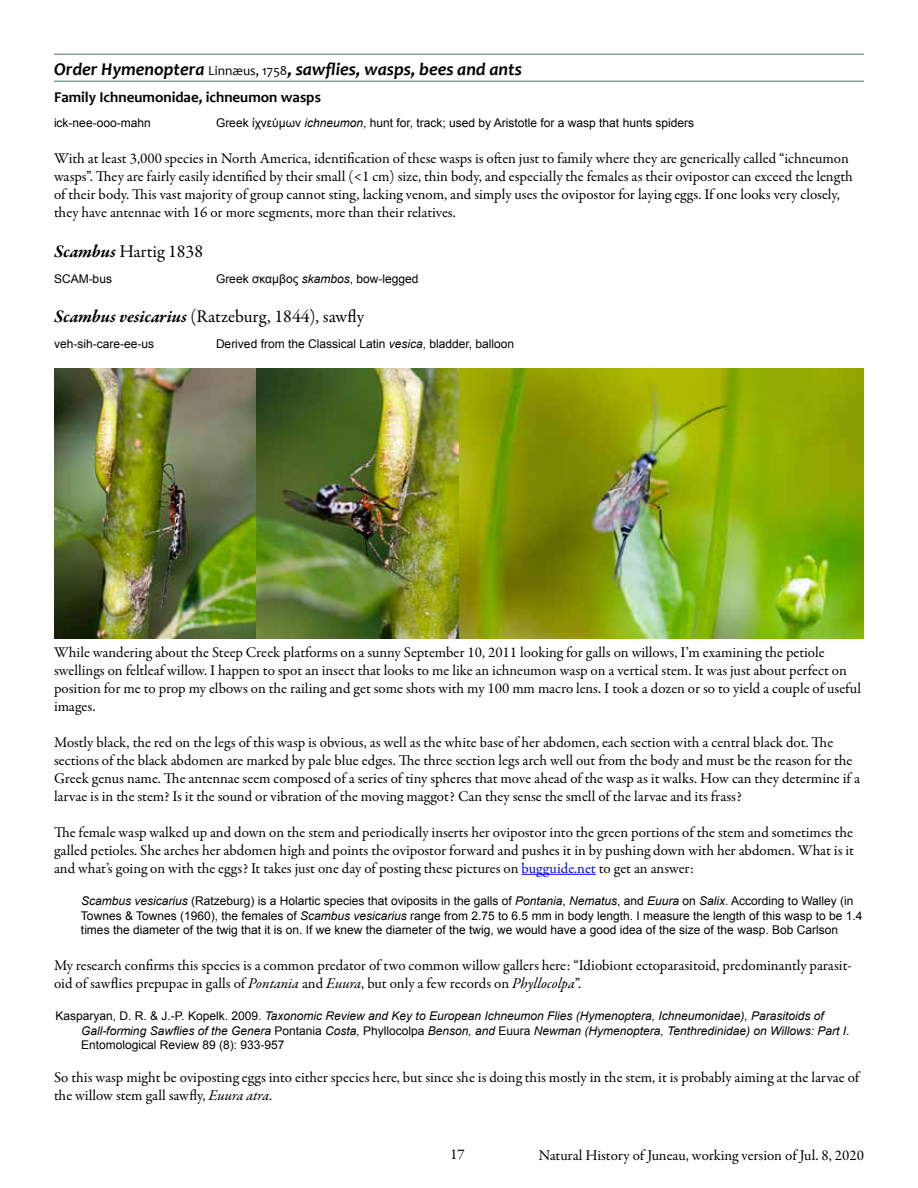
<style>
.page{position:relative;width:918px;height:1188px;background:#fff}
.page>*{position:absolute;margin:0;border:0;box-sizing:border-box;transform-origin:0 0}
.t1{font:18px "Garamond Premr Pro";color:#000}
.t2{font:italic 700 18px "Candara";color:#000}
.t3{font:15px/18px "Garamond Premr Pro";color:#000}
.t4{font:700 15px "Candara";color:#000}
.t5{font:12px/14.4px "Arial";color:#000}
.t6{font:italic 12px/14.4px "Arial";color:#000}
.s1{font-weight:400;font-style:normal;font-size:13.5px}
.s2{font-style:italic}
.s3{font-weight:700;font-style:italic}
.s4{color:#00f}
.s5{font-style:normal}
</style>
<div class="page">
<div style="left:0;top:974px;width:23px;height:79px;background:#fbfbfb"></div>
<hr style="left:54px;top:54px;width:810px;height:1px;background:#3e7464">
<hr style="left:54px;top:81px;width:810px;height:1px;background:#3e7464">
<hr style="left:522px;top:874px;width:74px;height:1px;background:#00f">
<img style="left:54px;top:369px;width:810px;height:270px">
<p class="t2" style="left:54px;top:58px;width:469px">Order Hymenoptera <span class="s1">Linnæus, 1758</span>, sawflies, wasps, bees and ants</p>
<p class="t4" style="left:54px;top:88px;width:268px">Family Ichneumonidae, ichneumon wasps</p>
<p class="t5" style="left:54px;top:116px;width:98px">ick-nee-ooo-mahn</p>
<p class="t5" style="left:216px;top:116px;width:480px">Greek ἰχνεύμων <span class="s2">ichneumon</span>, hunt for, track; used by Aristotle for a wasp that hunts spiders</p>
<p class="t3" style="left:54px;top:150px;width:800px">With at least 3,000 species in North America, identification of these wasps is often just to family where they are generically called “ichneumon wasps”. They are fairly easily identified by their small (&lt;1 cm) size, thin body, and especially the females as their ovipostor can exceed the length of their body. This vast majority of group cannot sting, lacking venom, and simply uses the ovipostor for laying eggs. If one looks very closely, they have antennae with 16 or more segments, more than their relatives.</p>
<p class="t1" style="left:54px;top:240px;width:151px"><span class="s3">Scambus</span> Hartig 1838</p>
<p class="t5" style="left:54px;top:271px;width:60px">SCAM-bus</p>
<p class="t5" style="left:216px;top:271px;width:204px">Greek σκαμβος <span class="s2">skambos</span>, bow-legged</p>
<p class="t1" style="left:54px;top:306px;width:312px"><span class="s3">Scambus vesicarius</span> (Ratzeburg, 1844), sawfly</p>
<p class="t5" style="left:54px;top:337px;width:102px">veh-sih-care-ee-us</p>
<p class="t5" style="left:216px;top:337px;width:300px">Derived from the Classical Latin <span class="s2">vesica</span>, bladder, balloon</p>
<p class="t3" style="left:54px;top:643px;width:809px">While wandering about the Steep Creek platforms on a sunny September 10, 2011 looking for galls on willows, I’m examining the petiole swellings on feltleaf willow. I happen to spot an insect that looks to me like an ichneumon wasp on a vertical stem. It was just about perfect on position for me to prop my elbows on the railing and get some shots with my 100 mm macro lens. I took a dozen or so to yield a couple of useful images.</p>
<p class="t3" style="left:54px;top:733px;width:807px">Mostly black, the red on the legs of this wasp is obvious, as well as the white base of her abdomen, each section with a central black dot. The sections of the black abdomen are marked by pale blue edges. The three section legs arch well out from the body and must be the reason for the Greek genus name. The antennae seem composed of a series of tiny spheres that move ahead of the wasp as it walks. How can they determine if a larvae is in the stem? Is it the sound or vibration of the moving maggot? Can they sense the smell of the larvae and its frass?</p>
<p class="t3" style="left:54px;top:823px;width:802px;text-align:justify">The female wasp walked up and down on the stem and periodically inserts her ovipostor into the green portions of the stem and sometimes the galled petioles. She arches her abdomen high and points the ovipostor forward and pushes it in by pushing down with her abdomen. What is it and what’s going on with the eggs? It takes just one day of posting these pictures on <span class="s4">bugguide.net</span> to get an answer:</p>
<p class="t5" style="left:81px;top:894px;width:783px"><span class="s2">Scambus vesicarius</span> (Ratzeburg) is a Holartic species that oviposits in the galls of <span class="s2">Pontania</span>, <span class="s2">Nematus</span>, and <span class="s2">Euura</span> on <span class="s2">Salix</span>. According to Walley (in<br>Townes &amp; Townes (1960), the females of <span class="s2">Scambus vesicarius</span> range from 2.75 to 6.5 mm in body length. I measure the length of this wasp to be 1.4 times the diameter of the twig that it is on. If we knew the diameter of the twig, we would have a good idea of the size of the wasp. Bob Carlson</p>
<p class="t3" style="left:54px;top:957px;width:799px">My research confirms this species is a common predator of two common willow gallers here: “Idiobiont ectoparasitoid, predominantly parasit&shy;oid of sawflies prepupae in galls of <span class="s2">Pontania</span> and <span class="s2">Euura</span>, but only a few records on <span class="s2">Phyllocolpa</span>”.</p>
<p class="t6" style="left:81px;top:1009px;width:770px;text-indent:-26px"><span class="s5">Kasparyan, D. R. &amp; J.-P. Kopelk. 2009.</span> Taxonomic Review and Key to European Ichneumon Flies (Hymenoptera, Ichneumonidae), Parasitoids of<br>Gall-forming Sawflies of the Genera <span class="s5">Pontania</span> Costa, <span class="s5">Phyllocolpa</span> Benson, and <span class="s5">Euura</span> Newman (Hymenoptera, Tenthredinidae) on Willows: Part I<span class="s5">.<br>Entomological Review 89 (8): 933-957</span></p>
<p class="t3" style="left:54px;top:1068px;width:807px">So this wasp might be oviposting eggs into either species here, but since she is doing this mostly in the stem, it is probably aiming at the larvae of the willow stem gall sawfly, <span class="s2">Euura atra</span>.</p>
<p class="t3" style="left:450px;top:1146px;width:16px">17</p>
<p class="t3" style="left:539px;top:1147px;width:327px">Natural History of Juneau, working version of Jul. 8, 2020</p>
</div>
